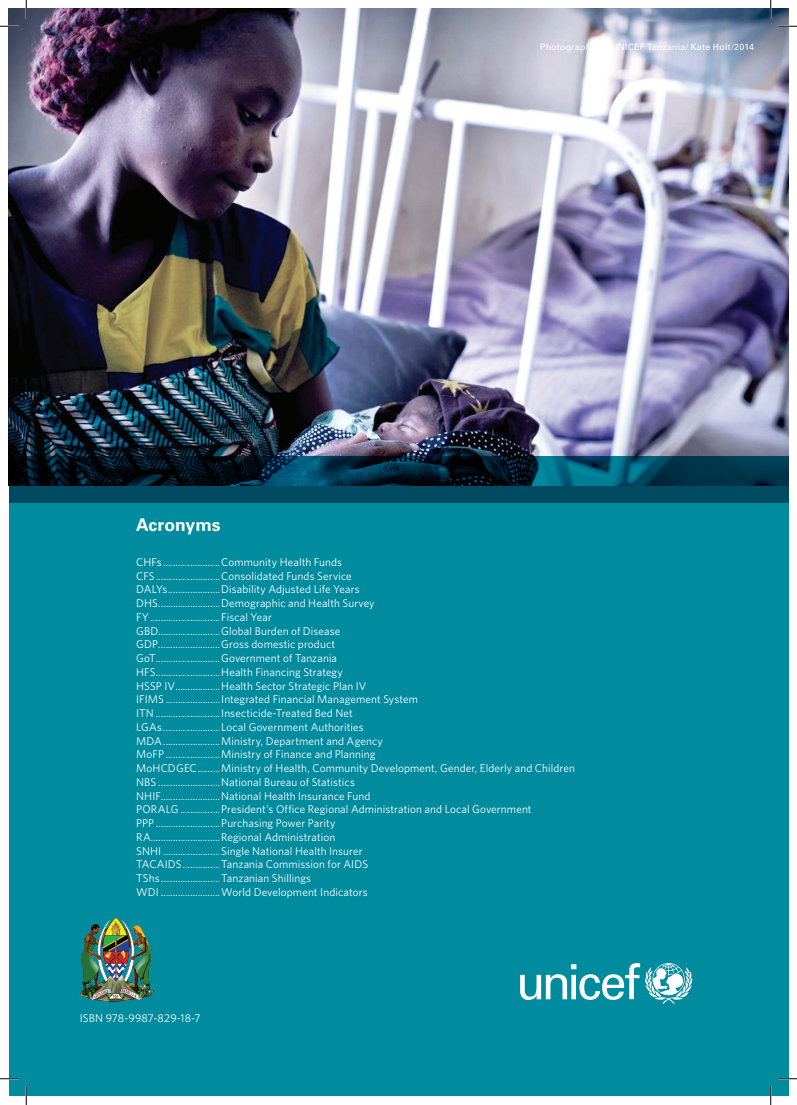
<style>
.page{position:relative;width:797px;height:1105px;background:#fff}
.page>*{position:absolute;margin:0;border:0;box-sizing:border-box;transform-origin:0 0}
.t1{font:700 17.5px "Univers LT Std";color:#fff}
.t2{font:11.25px/13.8px "Whitney HTF";letter-spacing:.01em;color:#fff}
.t3{font:8.75px "Univers LT Std";letter-spacing:.03em;color:#fff}
</style>
<div class="page">
<div style="left:9px;top:9px;width:779px;height:1087px;background:#008b9e"></div>
<img style="left:80px;top:917px;width:73px;height:85px">
<svg style="left:520px;top:963px;width:172px;height:41px"></svg>
<img style="left:9px;top:9px;width:779px;height:448px">
<svg style="left:9px;top:457px;width:779px;height:46px;background:#003649"></svg>
<svg style="left:0;top:25px;width:19px;height:2px"></svg>
<svg style="left:778px;top:25px;width:19px;height:2px"></svg>
<svg style="left:0;top:1078px;width:19px;height:1px"></svg>
<svg style="left:778px;top:1078px;width:19px;height:1px"></svg>
<svg style="left:25px;top:0;width:2px;height:19px"></svg>
<svg style="left:25px;top:1086px;width:2px;height:19px"></svg>
<svg style="left:770px;top:0;width:1px;height:19px"></svg>
<svg style="left:770px;top:1086px;width:1px;height:19px"></svg>
<p class="t3" style="left:540px;top:42px;width:215px">Photography: © UNICEF Tanzania/ Kate Holt/2014</p>
<h1 class="t1" style="left:136px;top:514px;width:86px">Acronyms</h1>
<p class="t2" style="left:136px;top:555px;width:440px">CHFs .......................Community Health Funds<br>CFS..........................Consolidated Funds Service<br>DALYs.....................Disability Adjusted Life Years<br>DHS.........................Demographic and Health Survey<br>FY ............................Fiscal Year<br>GBD.........................Global Burden of Disease<br>GDP.........................Gross domestic product<br>GoT..........................Government of Tanzania<br>HFS..........................Health Financing Strategy<br>HSSP IV..................Health Sector Strategic Plan IV<br>IFIMS ......................Integrated Financial Management System<br>ITN ..........................Insecticide-Treated Bed Net<br>LGAs.......................Local Government Authorities<br>MDA.......................Ministry, Department and Agency<br>MoFP ......................Ministry of Finance and Planning<br>MoHCDGEC.........Ministry of Health, Community Development, Gender, Elderly and Children NBS .........................National Bureau of Statistics<br>NHIF........................National Health Insurance Fund<br>PORALG ................President’s Office Regional Administration and Local Government<br>PPP ..........................Purchasing Power Parity<br>RA............................Regional Administration<br>SNHI .......................Single National Health Insurer<br>TACAIDS...............Tanzania Commission for AIDS<br>TShs........................Tanzanian Shillings<br>WDI ........................World Development Indicators</p>
<p class="t2" style="left:80px;top:1011px;width:122px">ISBN 978-9987-829-18-7</p>
</div>
